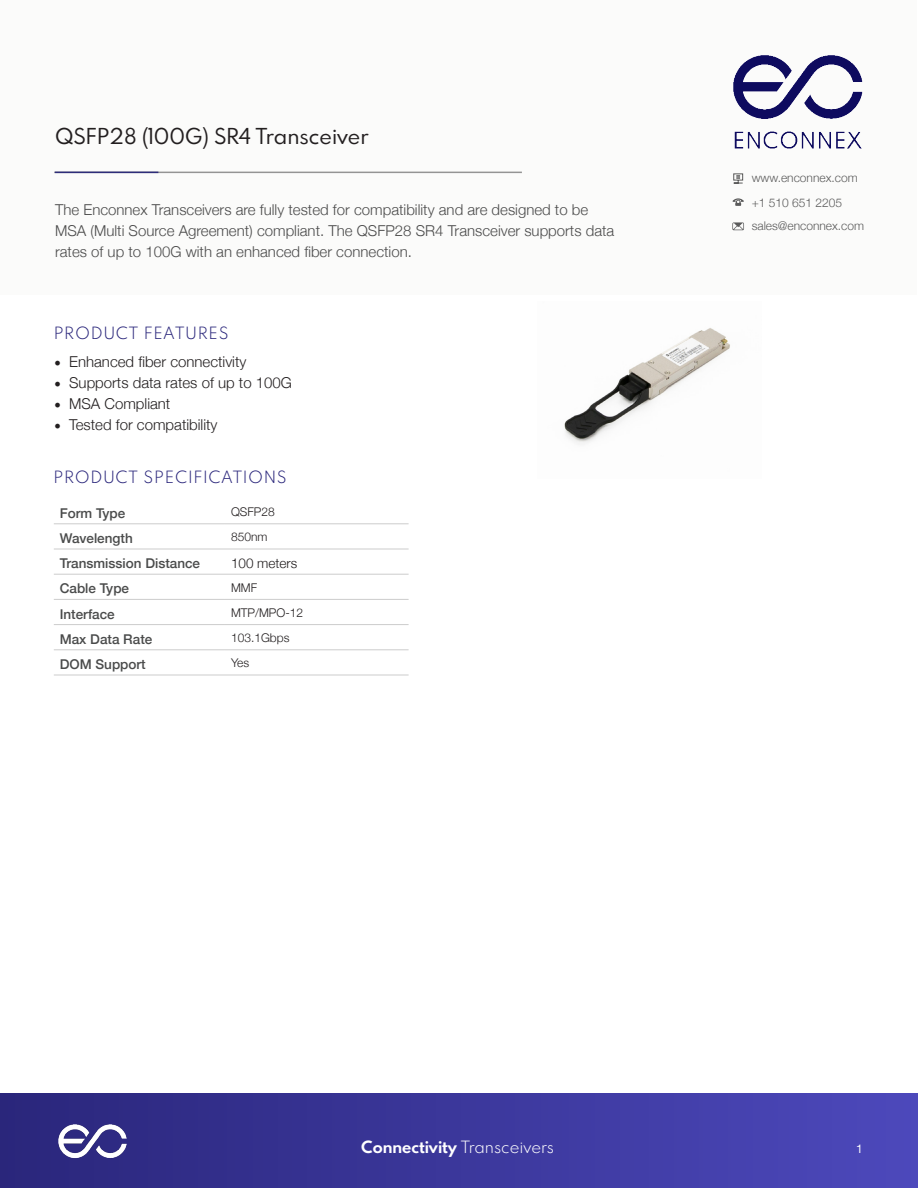
<style>
.page{position:relative;width:918px;height:1188px;background:#fff}
.page>*{position:absolute;margin:0;border:0;box-sizing:border-box;transform-origin:0 0}
.t1{font:19.5px "Spartan MB";color:#231f20}
.t2{font:300 15px/21px "Helvetica Neue";color:#4b4b4b}
.t3{font:300 15px "Helvetica Neue";color:#231f20}
.t4{font:300 15px "Spartan MB";letter-spacing:.08em;color:#2a267b}
.t5{font:700 15px "Spartan MB";color:#fff}
.t6{font:500 13.5px "Helvetica Neue";color:#4a4b4b}
.t7{font:300 13.5px "Helvetica Neue";color:#231f20}
.t8{font:300 12px "Helvetica Neue";color:#5b5b5b}
.t9{font:300 12px "Helvetica Neue";color:#231f20}
.t10{font:12px "Helvetica Neue";color:#fff}
.s1{font-family:"Minion Pro";font-weight:400;font-size:18px}
.s2{font-weight:300}
</style>
<div class="page">
<div style="left:0;top:1093px;width:918px;height:95px;background:linear-gradient(to right,#2a267b,#4d49bb)"></div>
<div style="left:1px;top:1px;width:916px;height:294px;background:#fbfbfa"></div>
<svg style="left:733px;top:173px;width:10px;height:11px"></svg>
<svg style="left:733px;top:198px;width:11px;height:8px"></svg>
<svg style="left:732px;top:222px;width:12px;height:8px"></svg>
<img style="left:733px;top:55px;width:130px;height:94px">
<hr style="left:54px;top:172px;width:468px;height:1px;background:#949494">
<hr style="left:55px;top:172px;width:103px;height:1px;background:#2e2d7a">
<img style="left:54px;top:1110px;width:76px;height:61px">
<hr style="left:54px;top:524px;width:171px;height:1px;background:#ccc">
<hr style="left:225px;top:524px;width:184px;height:1px;background:#ccc">
<hr style="left:54px;top:549px;width:171px;height:1px;background:#ccc">
<hr style="left:225px;top:549px;width:184px;height:1px;background:#ccc">
<hr style="left:54px;top:574px;width:171px;height:1px;background:#ccc">
<hr style="left:225px;top:574px;width:184px;height:1px;background:#ccc">
<hr style="left:54px;top:599px;width:171px;height:1px;background:#ccc">
<hr style="left:225px;top:599px;width:184px;height:1px;background:#ccc">
<hr style="left:54px;top:624px;width:171px;height:1px;background:#ccc">
<hr style="left:225px;top:624px;width:184px;height:1px;background:#ccc">
<hr style="left:54px;top:650px;width:171px;height:1px;background:#ccc">
<hr style="left:225px;top:650px;width:184px;height:1px;background:#ccc">
<hr style="left:54px;top:675px;width:171px;height:1px;background:#ccc">
<hr style="left:225px;top:675px;width:184px;height:1px;background:#ccc">
<img style="left:564px;top:328px;width:166px;height:116px">
<p class="t1" style="left:55px;top:121px;width:315px">QSFP28 (100G) SR4 Transceiver</p>
<p class="t2" style="left:55px;top:198px;width:561px">The Enconnex Transceivers are fully tested for compatibility and are designed to be<br>MSA (Multi Source Agreement) compliant. The QSFP28 SR4 Transceiver supports data rates of up to 100G with an enhanced fiber connection.</p>
<p class="t4" style="left:54px;top:322px;width:176px">PRODUCT FEATURES</p>
<p class="t3" style="left:54px;top:350px;width:194px"><span class="s1">•</span> Enhanced fiber connectivity</p>
<p class="t3" style="left:54px;top:371px;width:240px"><span class="s1">•</span> Supports data rates of up to 100G</p>
<p class="t3" style="left:54px;top:392px;width:118px"><span class="s1">•</span> MSA Compliant</p>
<p class="t3" style="left:54px;top:413px;width:165px"><span class="s1">•</span> Tested for compatibility</p>
<p class="t4" style="left:54px;top:466px;width:234px">PRODUCT SPECIFICATIONS</p>
<p class="t6" style="left:60px;top:502px;width:67px">Form Type</p>
<p class="t9" style="left:231px;top:502px;width:45px">QSFP28</p>
<p class="t6" style="left:60px;top:527px;width:75px">Wavelength</p>
<p class="t9" style="left:231px;top:527px;width:38px">850nm</p>
<p class="t6" style="left:60px;top:553px;width:142px">Transmission Distance</p>
<p class="t7" style="left:231px;top:552px;width:68px">100 meters</p>
<p class="t6" style="left:60px;top:578px;width:71px">Cable Type</p>
<p class="t9" style="left:231px;top:578px;width:28px">MMF</p>
<p class="t6" style="left:60px;top:603px;width:57px">Interface</p>
<p class="t9" style="left:231px;top:603px;width:74px">MTP/MPO-12</p>
<p class="t6" style="left:60px;top:628px;width:94px">Max Data Rate</p>
<p class="t9" style="left:231px;top:628px;width:60px">103.1Gbps</p>
<p class="t6" style="left:60px;top:653px;width:88px">DOM Support</p>
<p class="t9" style="left:231px;top:653px;width:20px">Yes</p>
<p class="t8" style="left:752px;top:168px;width:108px">www.enconnex.com</p>
<p class="t8" style="left:752px;top:193px;width:92px">+1 510 651 2205</p>
<p class="t8" style="left:752px;top:216px;width:114px">sales@enconnex.com</p>
<p class="t5" style="left:361px;top:1135px;width:194px">Connectivity <span class="s2">Transceivers</span></p>
<p class="t10" style="left:856px;top:1140px;width:8px">1</p>
</div>
